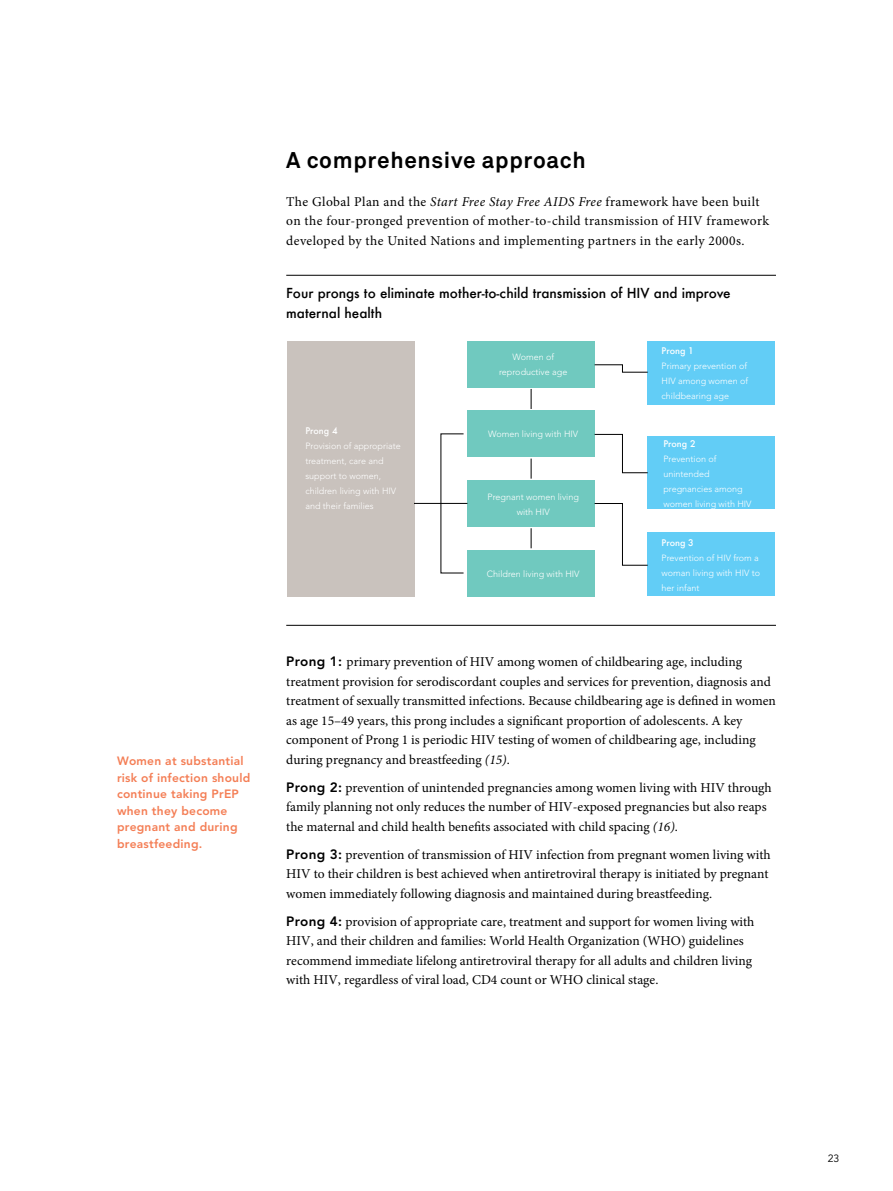
<style>
.page{position:relative;width:893px;height:1191px;background:#fff}
.page>*{position:absolute;margin:0;border:0;box-sizing:border-box;transform-origin:0 0}
.t1{font:700 22.5px "Akkurat";letter-spacing:.03em;color:#000}
.t2{font:13.5px/19.5px "Minion Pro";color:#000}
.t3{font:13.5px/19.5px "Minion Pro";letter-spacing:.025em;color:#000}
.t4{font:500 13.5px/20.4px "Futura";color:#000}
.t5{font:800 12px/16.5px "Avenir";letter-spacing:.02em;color:#f47e55}
.t6{font:10.5px "Avenir";color:#000}
.t7{font:300 9px/15px "Avenir";color:#fff}
.t8{font:500 9px "Futura";color:#fff}
.s1{font-style:italic}
.s2{font-family:"Avenir";font-weight:800}
</style>
<div class="page">
<hr style="left:286px;top:275px;width:490px;height:1px;background:#000">
<hr style="left:286px;top:625px;width:490px;height:1px;background:#000">
<div style="left:287px;top:341px;width:128px;height:255px;background:#c9c2bd"></div>
<div style="left:467px;top:341px;width:128px;height:46px;background:#70c9bf"></div>
<div style="left:647px;top:341px;width:128px;height:64px;background:#62cdf6"></div>
<div style="left:467px;top:410px;width:128px;height:47px;background:#70c9bf"></div>
<div style="left:647px;top:436px;width:128px;height:73px;background:#62cdf6"></div>
<div style="left:467px;top:480px;width:128px;height:47px;background:#70c9bf"></div>
<div style="left:647px;top:532px;width:128px;height:64px;background:#62cdf6"></div>
<div style="left:467px;top:550px;width:128px;height:46px;background:#70c9bf"></div>
<svg style="left:594px;top:434px;width:54px;height:39px"></svg>
<svg style="left:594px;top:364px;width:54px;height:9px"></svg>
<svg style="left:594px;top:503px;width:54px;height:63px"></svg>
<hr style="left:414px;top:503px;width:53px;height:1px;background:#000">
<svg style="left:531px;top:389px;width:1px;height:20px"></svg>
<svg style="left:531px;top:458px;width:1px;height:20px"></svg>
<svg style="left:531px;top:528px;width:1px;height:20px"></svg>
<p class="t5" style="left:117px;top:752px;width:135px">Women at substantial risk of infection should continue taking PrEP when they become pregnant and during breastfeeding.</p>
<h1 class="t1" style="left:286px;top:146px;width:301px">A comprehensive approach</h1>
<p class="t3" style="left:286px;top:191px;width:484px">The Global Plan and the <span class="s1">Start Free Stay Free AIDS Free</span> framework have been built on the four-pronged prevention of mother-to-child transmission of HIV framework developed by the United Nations and implementing partners in the early 2000s.</p>
<p class="t4" style="left:286px;top:282px;width:446px">Four prongs to eliminate mother-to-child transmission of HIV and improve maternal health</p>
<p class="t8" style="left:305px;top:424px;width:34px">Prong 4</p>
<p class="t7" style="left:305px;top:438px;width:97px">Provision of appropriate treatment, care and support to women, children living with HIV and their families</p>
<p class="t7" style="left:499px;top:350px;width:70px;text-align:center">Women of reproductive age</p>
<p class="t7" style="left:488px;top:427px;width:91px">Women living with HIV</p>
<p class="t7" style="left:488px;top:489px;width:93px;text-align:center">Pregnant women living with HIV</p>
<p class="t7" style="left:487px;top:566px;width:94px">Children living with HIV</p>
<p class="t8" style="left:661px;top:344px;width:34px">Prong 1</p>
<p class="t7" style="left:661px;top:358px;width:88px">Primary prevention of<br>HIV among women of childbearing age</p>
<p class="t8" style="left:663px;top:437px;width:34px">Prong 2</p>
<p class="t7" style="left:663px;top:451px;width:90px">Prevention of unintended pregnancies among women living with HIV</p>
<p class="t8" style="left:661px;top:536px;width:34px">Prong 3</p>
<p class="t7" style="left:661px;top:550px;width:100px">Prevention of HIV from a woman living with HIV to her infant</p>
<p class="t2" style="left:286px;top:652px;width:491px"><span class="s2">Prong 1:</span> primary prevention of HIV among women of childbearing age, including treatment provision for serodiscordant couples and services for prevention, diagnosis and treatment of sexually transmitted infections. Because childbearing age is defined in women as age 15–49 years, this prong includes a significant proportion of adolescents. A key component of Prong 1 is periodic HIV testing of women of childbearing age, including during pregnancy and breastfeeding <span class="s1">(15)</span>.</p>
<p class="t2" style="left:286px;top:778px;width:487px"><span class="s2">Prong 2:</span> prevention of unintended pregnancies among women living with HIV through family planning not only reduces the number of HIV-exposed pregnancies but also reaps the maternal and child health benefits associated with child spacing <span class="s1">(16)</span>.</p>
<p class="t2" style="left:286px;top:845px;width:486px"><span class="s2">Prong 3:</span> prevention of transmission of HIV infection from pregnant women living with<br>HIV to their children is best achieved when antiretroviral therapy is initiated by pregnant women immediately following diagnosis and maintained during breastfeeding.</p>
<p class="t2" style="left:286px;top:912px;width:470px"><span class="s2">Prong 4:</span> provision of appropriate care, treatment and support for women living with HIV, and their children and families: World Health Organization (WHO) guidelines recommend immediate lifelong antiretroviral therapy for all adults and children living with HIV, regardless of viral load, CD4 count or WHO clinical stage.</p>
<p class="t6" style="left:828px;top:1152px;width:13px">23</p>
</div>
